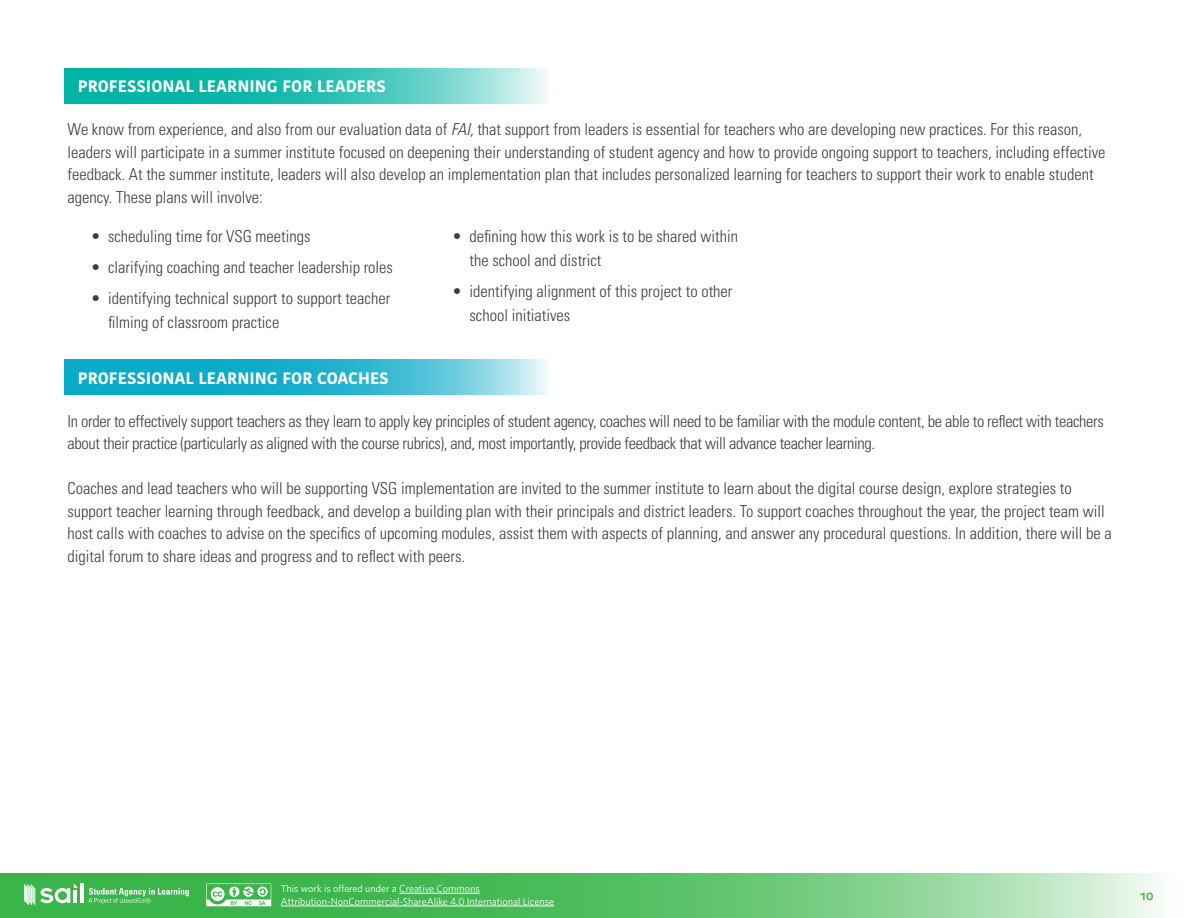
<style>
.page{position:relative;width:1188px;height:918px;background:#fff}
.page>*{position:absolute;margin:0;border:0;box-sizing:border-box;transform-origin:0 0}
.t1{font:300 condensed 16.5px/22.5px "Univers";color:#3e3e3f}
.t2{font:300 condensed 16.5px/22.5px "Univers";letter-spacing:-.02em;color:#3e3e3f}
.t3{font:700 16.5px "Kohinoor Bangla";color:#fff}
.t4{font:500 13.5px "Daxline Pro";color:#3ab54a}
.t5{font:10.2px/12.8px "Whitney HTF";color:#fff}
.s1{font-style:italic}
</style>
<div class="page">
<svg style="left:0;top:873px;width:1156px;height:45px;background:#6bc777"></svg>
<svg style="left:206px;top:884px;width:65px;height:22px"></svg>
<hr style="left:399px;top:893px;width:81px;height:1px;background:#fff">
<hr style="left:281px;top:906px;width:273px;height:1px;background:#fff">
<svg style="left:89px;top:888px;width:100px;height:16px;background:#65c572"></svg>
<hr style="left:81px;top:883px;width:3px;height:20px;background:#fff">
<svg style="left:24px;top:883px;width:53px;height:23px"></svg>
<svg style="left:64px;top:68px;width:483px;height:36px;background:#3dc5ba"></svg>
<svg style="left:64px;top:360px;width:485px;height:35px;background:#38bad3"></svg>
<p class="t3" style="left:78px;top:72px;width:310px">PROFESSIONAL LEARNING FOR LEADERS</p>
<p class="t1" style="left:68px;top:118px;width:1039px">We know from experience, and also from our evaluation data of <span class="s1">FAI</span>, that support from leaders is essential for teachers who are developing new practices. For this reason, leaders will participate in a summer institute focused on deepening their understanding of student agency and how to provide ongoing support to teachers, including effective feedback. At the summer institute, leaders will also develop an implementation plan that includes personalized learning for teachers to support their work to enable student agency. These plans will involve:</p>
<p class="t1" style="left:91px;top:225px;width:221px">• scheduling time for VSG meetings</p>
<p class="t1" style="left:91px;top:256px;width:304px">• clarifying coaching and teacher leadership roles</p>
<p class="t1" style="left:108px;top:286px;width:284px;line-height:24px;text-indent:-17px">• identifying technical support to support teacher filming of classroom practice</p>
<p class="t1" style="left:470px;top:224px;width:270px;line-height:24px;text-indent:-17px">• defining how this work is to be shared within the school and district</p>
<p class="t1" style="left:470px;top:279px;width:264px;line-height:24px;text-indent:-17px">• identifying alignment of this project to other school initiatives</p>
<p class="t3" style="left:78px;top:363px;width:312px">PROFESSIONAL LEARNING FOR COACHES</p>
<p class="t2" style="left:68px;top:410px;width:1038px">In order to effectively support teachers as they learn to apply key principles of student agency, coaches will need to be familiar with the module content, be able to reflect with teachers about their practice (particularly as aligned with the course rubrics), and, most importantly, provide feedback that will advance teacher learning.</p>
<p class="t1" style="left:68px;top:477px;width:1046px">Coaches and lead teachers who will be supporting VSG implementation are invited to the summer institute to learn about the digital course design, explore strategies to support teacher learning through feedback, and develop a building plan with their principals and district leaders. To support coaches throughout the year, the project team will host calls with coaches to advise on the specifics of upcoming modules, assist them with aspects of planning, and answer any procedural questions. In addition, there will be a digital forum to share ideas and progress and to reflect with peers.</p>
<p class="t5" style="left:281px;top:882px;width:275px">This work is offered under a Creative Commons<br>Attribution-NonCommercial-ShareAlike 4.0 International License</p>
<p class="t4" style="left:1140px;top:886px;width:15px">10</p>
</div>
